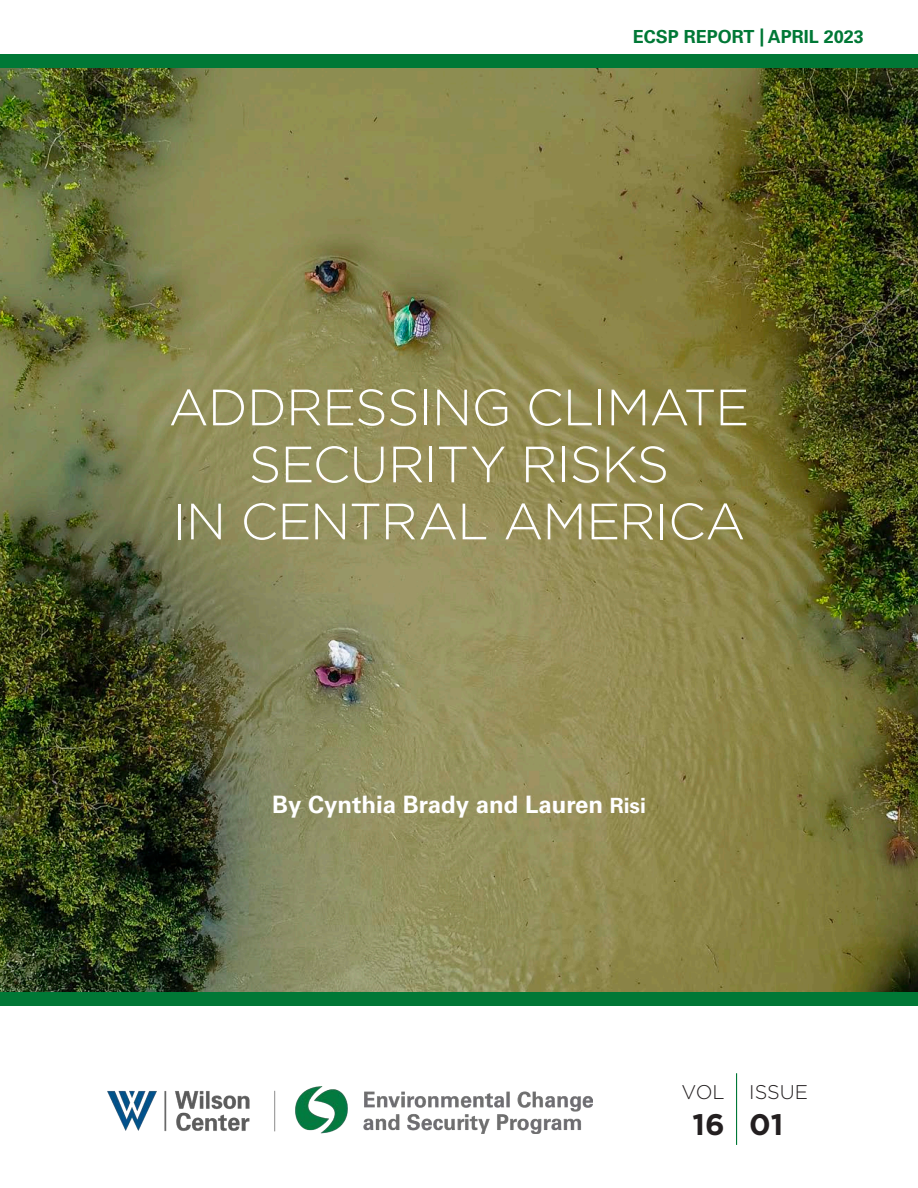
<style>
.page{position:relative;width:918px;height:1188px;background:#fff}
.page>*{position:absolute;margin:0;border:0;box-sizing:border-box;transform-origin:0 0}
.t1{font:300 51px/57px "Gotham";letter-spacing:-.02em;color:#fff;text-align:center}
.body_2{font:700 29.7px "Gotham";color:#231f20}
.t2{font:700 24px "Univers LT Std";color:#fff}
.body_2-2{font:300 19.8px "Gotham";color:#231f20}
.body_2-3{font:700 18px "Univers LT Std";color:#007836}
.s1{font-size:21px}
</style>
<div class="page">
<img style="left:0;top:68px;width:918px;height:924px">
<hr style="left:736px;top:1073px;width:1px;height:72px;background:#007836">
<div style="left:0;top:992px;width:918px;height:14px;background:#007836"></div>
<div style="left:0;top:54px;width:918px;height:14px;background:#007836"></div>
<img style="left:108px;top:1086px;width:484px;height:48px">
<p class="body_2-3" style="left:633px;top:26px;width:233px">ECSP REPORT | APRIL 2023</p>
<p class="t1" style="left:169px;top:377px;width:582px">ADDRESSING CLIMATE<br>SECURITY RISKS<br>IN CENTRAL AMERICA</p>
<p class="t2" style="left:272px;top:790px;width:375px">By Cynthia Brady and Lauren <span class="s1">Risi</span></p>
<p class="body_2-2" style="left:682px;top:1079px;width:45px">VOL</p>
<p class="body_2" style="left:693px;top:1105px;width:34px">16</p>
<p class="body_2-2" style="left:749px;top:1079px;width:60px">ISSUE</p>
<p class="body_2" style="left:749px;top:1105px;width:36px">01</p>
</div>
